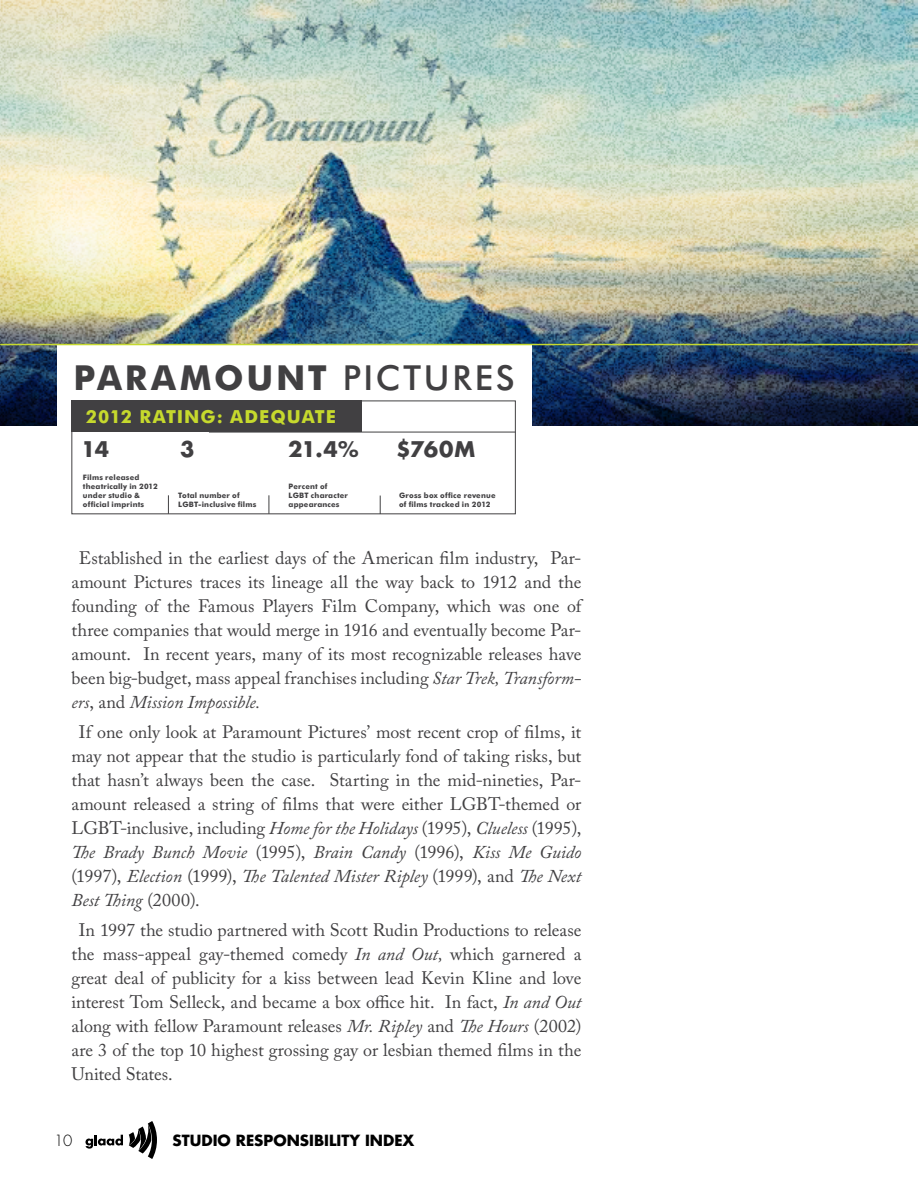
<style>
.page{position:relative;width:918px;height:1188px;background:#fff}
.page>*{position:absolute;margin:0;border:0;box-sizing:border-box;transform-origin:0 0}
.t1{font:700 34.5px "Futura BT";letter-spacing:.085em;color:#414042}
.t2{font:700 21px "Futura";letter-spacing:-.035em;color:#414042}
.t3{font:18px/24px "Adobe Caslon Pro";color:#414042;text-align:justify}
.t4{font:700 18px "Futura BT";letter-spacing:.055em;color:#c6d92d}
.t5{font:700 15px "Futura";color:#000}
.t6{font:300 15px "Futura";color:#000}
.t7{font:700 7.5px/9px "Futura BT";letter-spacing:.025em;color:#414042}
.s1{font-weight:500}
.s2{font-style:italic}
</style>
<div class="page">
<svg style="left:86px;top:1135px;width:37px;height:14px"></svg>
<svg style="left:129px;top:1121px;width:28px;height:38px"></svg>
<hr style="left:917px;top:910px;width:1px;height:41px;background:#c6d92d">
<img style="left:0;top:0;width:918px;height:425px">
<div style="left:57px;top:344px;width:475px;height:200px;background:#fff"></div>
<hr style="left:0;top:344px;width:918px;height:1px;background:#c6d92d">
<hr style="left:209px;top:432px;width:307px;height:1px;background:#414042">
<div style="left:71px;top:401px;width:291px;height:31px;background:#414042"></div>
<svg style="left:168px;top:495px;width:1px;height:19px"></svg>
<svg style="left:269px;top:495px;width:1px;height:19px"></svg>
<svg style="left:380px;top:496px;width:1px;height:18px"></svg>
<h1 class="t1" style="left:74px;top:357px;width:442px">Paramount <span class="s1">PICTURES</span></h1>
<p class="t4" style="left:86px;top:406px;width:81px">2012 RATING</p>
<p class="t4" style="left:217px;top:406px;width:121px">: Adequate</p>
<p class="t2" style="left:81px;top:434px;width:30px">14</p>
<p class="t2" style="left:180px;top:434px;width:16px">3</p>
<p class="t2" style="left:288px;top:434px;width:72px">21.4%</p>
<p class="t2" style="left:396px;top:434px;width:81px">$760M</p>
<p class="t7" style="left:178px;top:491px;width:63px">Total number of<br>LGBT</p>
<p class="t7" style="left:83px;top:473px;width:76px">Films released theatrically in 2012 under studio &amp; official imprints</p>
<p class="t7" style="left:289px;top:482px;width:40px">Percent of<br>LGBT</p>
<p class="t7" style="left:289px;top:491px;width:61px;text-indent:22px">character appearances</p>
<p class="t7" style="left:399px;top:491px;width:98px">Gross box office revenue of films tracked in 2012</p>
<p class="t7" style="left:198px;top:500px;width:60px">-inclusive films</p>
<p class="t3" style="left:71px;top:546px;width:512px;text-indent:7px">Established in the earliest days of the American film industry, Par&shy;amount Pictures traces its lineage all the way back to 1912 and the founding of the Famous Players Film Company, which was one of three companies that would merge in 1916 and eventually become Par&shy;amount. In recent years, many of its most recognizable releases have been big-budget, mass appeal franchises including <span class="s2">Star Trek, Transform&shy;ers</span>, and <span class="s2">Mission Impossible.</span></p>
<p class="t3" style="left:71px;top:720px;width:512px;text-indent:8px">If one only look at Paramount Pictures’ most recent crop of films, it may not appear that the studio is particularly fond of taking risks, but that hasn’t always been the case. Starting in the mid-nineties, Par&shy;amount released a string of films that were either LGBT-themed or LGBT-inclusive, including <span class="s2">Home for the Holidays</span> (1995), <span class="s2">Clueless</span> (1995), <span class="s2">The Brady Bunch Movie</span> (1995), <span class="s2">Brain Candy</span> (1996), <span class="s2">Kiss Me Guido </span>(1997), <span class="s2">Election</span> (1999), <span class="s2">The Talented Mister Ripley</span> (1999), and <span class="s2">The Next Best Thing</span> (2000).</p>
<p class="t3" style="left:71px;top:918px;width:512px;text-indent:8px">In 1997 the studio partnered with Scott Rudin Productions to release the mass-appeal gay-themed comedy <span class="s2">In and Out,</span> which garnered a great deal of publicity for a kiss between lead Kevin Kline and love interest Tom Selleck, and became a box office hit. In fact, <span class="s2">In and Out </span>along with fellow Paramount releases <span class="s2">Mr. Ripley</span> and <span class="s2">The Hours</span> (2002) are 3 of the top 10 highest grossing gay or lesbian themed films in the United States.</p>
<p class="t6" style="left:54px;top:1130px;width:20px">10</p>
<p class="t5" style="left:172px;top:1130px;width:243px">STUDIO RESPONSIBILITY INDEX</p>
</div>
